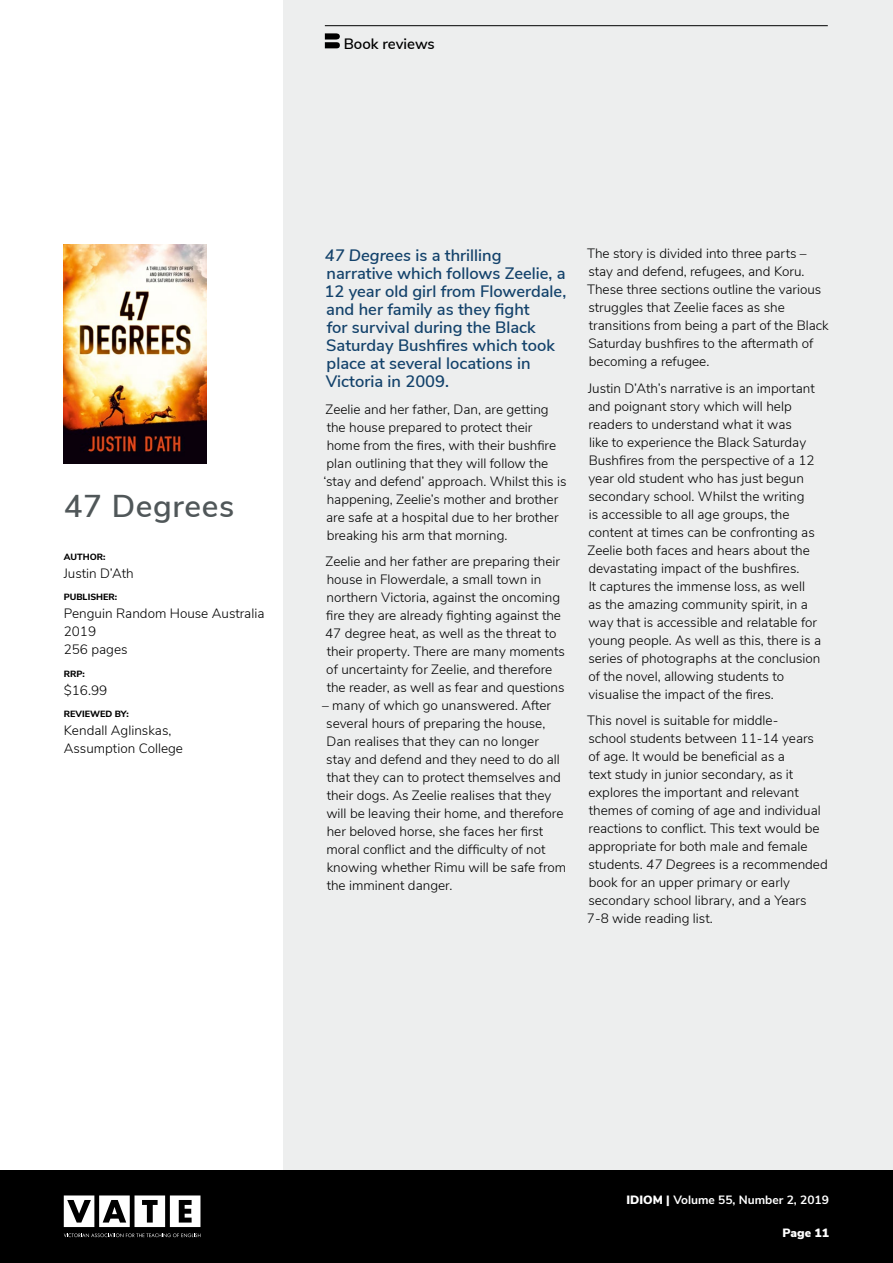
<style>
.page{position:relative;width:893px;height:1263px;background:#fff}
.page>*{position:absolute;margin:0;border:0;box-sizing:border-box;transform-origin:0 0}
.Book_title{font:600 31.5px "Nunito Sans";letter-spacing:.02em;color:#505759}
._02___Intro_Text{font:600 16.5px/18px "Nunito Sans";color:#13426b}
.t1{font:600 15px "Nunito Sans";color:#000}
._01___Body_copy{font:300 13.5px/18px "Nunito Sans";color:#000}
.Book_Details{font:300 13.5px/18px "Nunito Sans";color:#000}
.Details_6pt{font:300 13.5px/18px "Nunito Sans";color:#000}
.t2{font:700 12px "Nunito Sans";color:#fff}
.t3{font:900 12px "Nunito Sans";color:#fff}
.Details_6pt-2{font:800 9px "Nunito Sans";color:#000}
.s1{font-style:italic}
.s2{font-weight:900}
</style>
<div class="page">
<div style="left:283px;top:0;width:610px;height:1170px;background:#edeeee"></div>
<div style="left:0;top:1170px;width:893px;height:93px;background:#000"></div>
<svg style="left:64px;top:1195px;width:136px;height:32px"></svg>
<svg style="left:64px;top:1233px;width:136px;height:4px"></svg>
<hr style="left:325px;top:25px;width:503px;height:1px;background:#000">
<svg style="left:325px;top:33px;width:15px;height:15px"></svg>
<img style="left:64px;top:244px;width:142px;height:219px">
<p class="t1" style="left:344px;top:32px;width:93px">Book reviews</p>
<p class="Book_title" style="left:64px;top:483px;width:172px">47 Degrees</p>
<p class="Details_6pt-2" style="left:64px;top:550px;width:43px">AUTHOR:</p>
<p class="Book_Details" style="left:64px;top:564px;width:72px">Justin D’Ath</p>
<p class="Details_6pt-2" style="left:64px;top:591px;width:55px">PUBLISHER:</p>
<p class="Book_Details" style="left:64px;top:604px;width:202px">Penguin Random House Australia<br>2019<br>256 pages</p>
<p class="Details_6pt-2" style="left:64px;top:667px;width:22px">RRP:</p>
<p class="Book_Details" style="left:64px;top:680px;width:45px">$16.99</p>
<p class="Details_6pt-2" style="left:64px;top:707px;width:67px">REVIEWED BY:</p>
<p class="Details_6pt" style="left:64px;top:720px;width:121px">Kendall Aglinskas,<br>Assumption College</p>
<p class="_02___Intro_Text" style="left:324px;top:245px;width:243px"><span class="s1">47 Degrees</span> is a thrilling narrative which follows Zeelie, a<br>12 year old girl from Flowerdale, and her family as they fight<br>for survival during the Black<br>Saturday Bushfires which took place at several locations in<br>Victoria in 2009.</p>
<p class="_01___Body_copy" style="left:324px;top:399px;width:244px">Zeelie and her father, Dan, are getting the house prepared to protect their<br>home from the fires, with their bushfire plan outlining that they will follow the ‘stay and defend’ approach. Whilst this is happening, Zeelie’s mother and brother are safe at a hospital due to her brother breaking his arm that morning.</p>
<p class="_01___Body_copy" style="left:325px;top:552px;width:241px">Zeelie and her father are preparing their house in Flowerdale, a small town in northern Victoria, against the oncoming fire they are already fighting against the 47 degree heat, as well as the threat to their property. There are many moments of uncertainty for Zeelie, and therefore the reader, as well as fear and questions</p>
<p class="_01___Body_copy" style="left:326px;top:696px;width:241px;text-indent:-4px">– many of which go unanswered. After several hours of preparing the house, Dan realises that they can no longer stay and defend and they need to do all that they can to protect themselves and their dogs. As Zeelie realises that they will be leaving their home, and therefore her beloved horse, she faces her first moral conflict and the difficulty of not knowing whether Rimu will be safe from the imminent danger.</p>
<p class="_01___Body_copy" style="left:587px;top:244px;width:243px">The story is divided into three parts – stay and defend, refugees, and Koru.<br>These three sections outline the various struggles that Zeelie faces as she transitions from being a part of the Black Saturday bushfires to the aftermath of becoming a refugee.</p>
<p class="_01___Body_copy" style="left:588px;top:378px;width:235px">Justin D’Ath’s narrative is an important and poignant story which will help readers to understand what it was<br>like to experience the Black Saturday Bushfires from the perspective of a 12 year old student who has just begun secondary school. Whilst the writing<br>is accessible to all age groups, the content at times can be confronting as Zeelie both faces and hears about the devastating impact of the bushfires.<br>It captures the immense loss, as well<br>as the amazing community spirit, in a way that is accessible and relatable for young people. As well as this, there is a series of photographs at the conclusion of the novel, allowing students to visualise the impact of the fires.</p>
<p class="_01___Body_copy" style="left:587px;top:711px;width:242px">This novel is suitable for middle-<br>school students between 11-14 years<br>of age. It would be beneficial as a<br>text study in junior secondary, as it explores the important and relevant themes of coming of age and individual reactions to conflict. This text would be appropriate for both male and female students. <span class="s1">47 Degrees</span> is a recommended book for an upper primary or early secondary school library, and a Years 7-8 wide reading list.</p>
<p class="t2" style="left:626px;top:1190px;width:204px"><span class="s2">IDIOM |</span> Volume 55, Number 2, 2019</p>
<p class="t3" style="left:783px;top:1224px;width:48px">Page 11</p>
</div>
